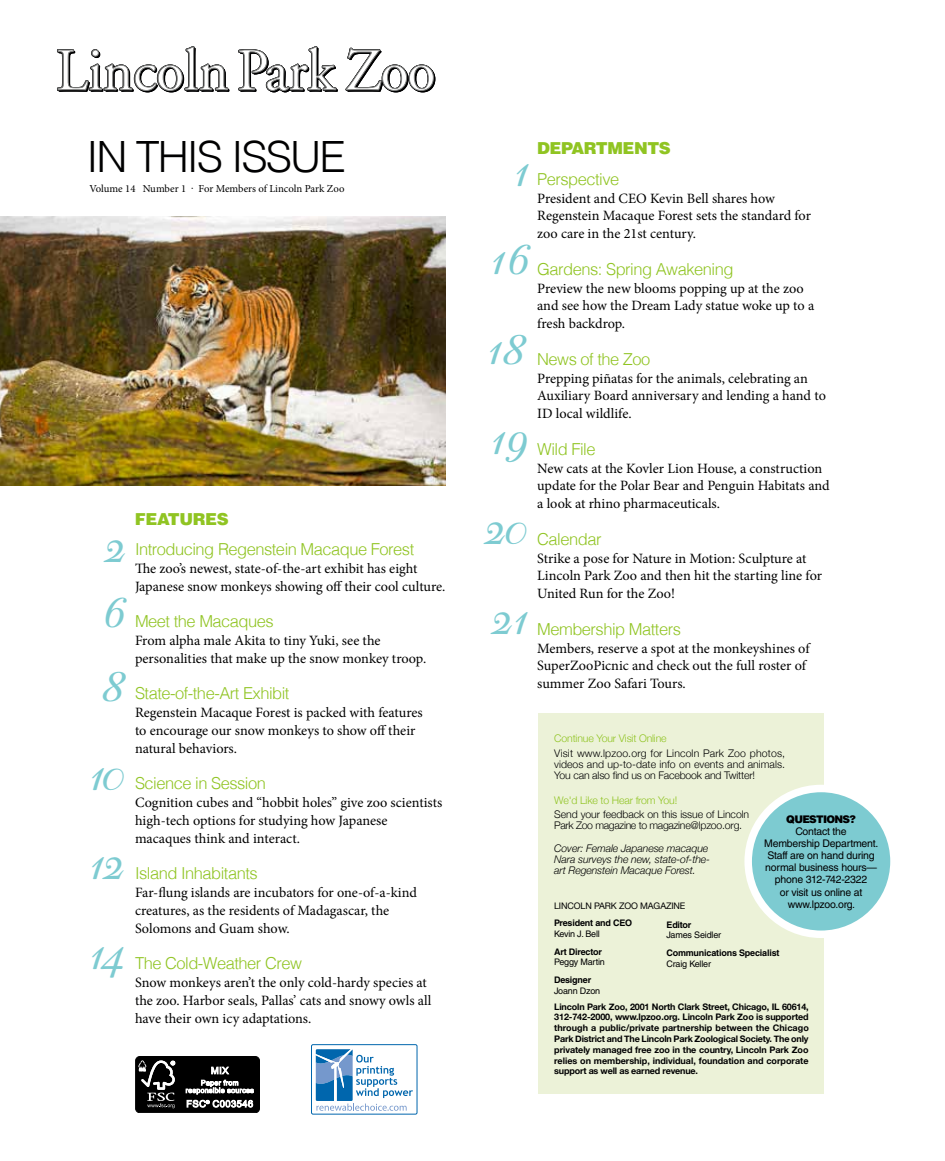
<style>
.page{position:relative;width:945px;height:1161px;background:#fff}
.page>*{position:absolute;margin:0;border:0;box-sizing:border-box;transform-origin:0 0}
.t1{font:45px/89.7px "PF Bodoni Script Pro";letter-spacing:-.01em;color:#7dcbd1;text-align:justify}
.t2{font:300 43.2px "Helvetica";letter-spacing:-.045em;color:#000001}
.t3{font:300 16.5px "Helvetica";letter-spacing:-.03em;color:#90c422}
.t4{font:900 16.5px "Helvetica LT Std";letter-spacing:-.025em;color:#90c422}
.t5{font:14.25px/18px "Minion Pro";letter-spacing:-.005em;color:#000001}
.t6{font:10.65px "Minion Pro";letter-spacing:-.005em;color:#000001}
.t7{font:300 10.5px/11.2px "Helvetica Neue";letter-spacing:-.015em;color:#000001;text-align:justify}
.t8{font:10.5px/12.1px "Helvetica LT Std";letter-spacing:-.02em;color:#000001;text-align:center}
.t9{font:italic 300 10.5px/11.2px "Helvetica Neue";letter-spacing:-.01em;color:#000001}
.t10{font:300 10.5px "Helvetica Neue";letter-spacing:-.015em;color:#90c422}
.t11{font:900 10.5px "Helvetica LT Std";letter-spacing:-.065em;color:#000001}
.t12{font:700 9px/10.8px "Helvetica Neue";letter-spacing:-.02em;color:#000001;text-align:justify}
.t13{font:700 9px "Helvetica LT Std";letter-spacing:-.02em;color:#000001}
.t14{font:9px "Helvetica LT Std";letter-spacing:-.02em;color:#000001}
.t15{font:9px "Helvetica Neue";letter-spacing:-.015em;color:#000001}
</style>
<div class="page">
<svg style="left:316px;top:1049px;width:97px;height:62px"></svg>
<div style="left:311px;top:1044px;width:106px;height:70px;border:1px solid #0066ad;border-radius:2px"></div>
<div style="left:136px;top:1057px;width:123px;height:56px;background:#000;border-radius:4px"></div>
<div style="left:135px;top:1056px;width:125px;height:57px;border:1px solid #000;border-radius:4px"></div>
<svg style="left:138px;top:1060px;width:37px;height:48px"></svg>
<svg style="left:186px;top:1066px;width:68px;height:42px"></svg>
<svg style="left:57px;top:46px;width:173px;height:47px"></svg>
<svg style="left:238px;top:46px;width:100px;height:47px"></svg>
<svg style="left:345px;top:48px;width:91px;height:45px"></svg>
<div style="left:538px;top:713px;width:286px;height:381px;background:#ecf2d8"></div>
<div style="left:748px;top:788px;width:146px;height:146px;background:#7dcbd1;border-radius:50%"></div>
<div style="left:744px;top:785px;width:154px;height:153px;border:8px solid #fff;border-radius:50%"></div>
<img style="left:0;top:216px;width:446px;height:270px">
<h2 class="t2" style="left:86px;top:120px;width:261px">IN THIS ISSUE</h2>
<p class="t6" style="left:89px;top:182px;width:257px">Volume 14 Number 1 · For Members of Lincoln Park Zoo</p>
<h1 class="t1" style="left:100px;top:516px;width:25px;line-height:65.4px">2<br>6</h1>
<h1 class="t1" style="left:100px;top:643px;width:23px">8</h1>
<h1 class="t1" style="left:86px;top:732px;width:39px">10<br>12<br>14</h1>
<p class="t4" style="left:135px;top:508px;width:95px">FEATURES</p>
<p class="t3" style="left:135px;top:535px;width:281px">Introducing Regenstein Macaque Forest</p>
<p class="t5" style="left:135px;top:560px;width:312px">The zoo’s newest, state-of-the-art exhibit has eight<br>Japanese snow monkeys showing off their cool culture.</p>
<p class="t3" style="left:135px;top:607px;width:140px">Meet the Macaques</p>
<p class="t5" style="left:135px;top:632px;width:293px">From alpha male Akita to tiny Yuki, see the personalities that make up the snow monkey troop.</p>
<p class="t3" style="left:135px;top:679px;width:156px">State-of-the-Art Exhibit</p>
<p class="t5" style="left:135px;top:704px;width:289px">Regenstein Macaque Forest is packed with features to encourage our snow monkeys to show off their natural behaviors.</p>
<p class="t3" style="left:135px;top:769px;width:132px">Science in Session</p>
<p class="t5" style="left:135px;top:794px;width:309px">Cognition cubes and “hobbit holes” give zoo scientists high-tech options for studying how Japanese macaques think and interact.</p>
<p class="t3" style="left:135px;top:859px;width:124px">Island Inhabitants</p>
<p class="t5" style="left:135px;top:884px;width:284px">Far-flung islands are incubators for one-of-a-kind creatures, as the residents of Madagascar, the<br>Solomons and Guam show.</p>
<p class="t3" style="left:135px;top:949px;width:169px">The Cold-Weather Crew</p>
<p class="t5" style="left:135px;top:974px;width:298px">Snow monkeys aren’t the only cold-hardy species at the zoo. Harbor seals, Pallas’ cats and snowy owls all have their own icy adaptations.</p>
<p class="t4" style="left:537px;top:137px;width:135px">DEPARTMENTS</p>
<h1 class="t1" style="left:481px;top:128px;width:48px;text-indent:30px">1<br>16<br>18<br>19<br>20<br>21</h1>
<p class="t3" style="left:537px;top:165px;width:84px">Perspective</p>
<p class="t5" style="left:537px;top:189px;width:275px">President and CEO Kevin Bell shares how<br>Regenstein Macaque Forest sets the standard for zoo care in the 21st century.</p>
<p class="t3" style="left:537px;top:255px;width:198px">Gardens: Spring Awakening</p>
<p class="t5" style="left:537px;top:279px;width:279px">Preview the new blooms popping up at the zoo and see how the Dream Lady statue woke up to a fresh backdrop.</p>
<p class="t3" style="left:537px;top:345px;width:115px">News of the Zoo</p>
<p class="t5" style="left:537px;top:369px;width:290px">Prepping piñatas for the animals, celebrating an<br>Auxiliary Board anniversary and lending a hand to<br>ID local wildlife.</p>
<p class="t3" style="left:537px;top:435px;width:60px">Wild File</p>
<p class="t5" style="left:537px;top:459px;width:294px">New cats at the Kovler Lion House, a construction update for the Polar Bear and Penguin Habitats and a look at rhino pharmaceuticals.</p>
<p class="t3" style="left:537px;top:525px;width:66px">Calendar</p>
<p class="t5" style="left:537px;top:549px;width:286px">Strike a pose for Nature in Motion: Sculpture at<br>Lincoln Park Zoo and then hit the starting line for<br>United Run for the Zoo!</p>
<p class="t3" style="left:537px;top:615px;width:145px">Membership Matters</p>
<p class="t5" style="left:537px;top:639px;width:274px">Members, reserve a spot at the monkeyshines of<br>SuperZooPicnic and check out the full roster of summer Zoo Safari Tours.</p>
<p class="t10" style="left:554px;top:730px;width:114px">Continue Your Visit Online</p>
<p class="t7" style="left:554px;top:747px;width:232px">Visit www.lpzoo.org for Lincoln Park Zoo photos, videos and up-to-date info on events and animals.<br>You can also find us on Facebook and Twitter!</p>
<p class="t10" style="left:554px;top:792px;width:124px">We'd Like to Hear from You!</p>
<p class="t7" style="left:554px;top:808px;width:197px">Send your feedback on this issue of Lincoln<br>Park Zoo magazine to magazine@lpzoo.org.</p>
<p class="t9" style="left:554px;top:842px;width:157px">Cover: Female Japanese macaque<br>Nara surveys the new, state-of-the&shy;art Regenstein Macaque Forest.</p>
<p class="t11" style="left:786px;top:812px;width:71px">QUESTIONS?</p>
<p class="t8" style="left:764px;top:825px;width:116px">Contact the<br>Membership Department.<br>Staff are on hand during normal business hours— phone 312-742-2322<br>or visit us online at www.lpzoo.org.</p>
<p class="t15" style="left:554px;top:899px;width:133px">LINCOLN PARK ZOO MAGAZINE</p>
<p class="t13" style="left:554px;top:918px;width:80px">President and CEO</p>
<p class="t14" style="left:554px;top:929px;width:47px">Kevin J. Bell</p>
<p class="t13" style="left:554px;top:946px;width:49px">Art Director</p>
<p class="t14" style="left:554px;top:957px;width:52px">Peggy Martin</p>
<p class="t13" style="left:554px;top:974px;width:39px">Designer</p>
<p class="t14" style="left:554px;top:985px;width:48px">Joann Dzon</p>
<p class="t13" style="left:667px;top:919px;width:26px">Editor</p>
<p class="t14" style="left:667px;top:930px;width:56px">James Seidler</p>
<p class="t13" style="left:667px;top:947px;width:115px">Communications Specialist</p>
<p class="t14" style="left:667px;top:958px;width:46px">Craig Keller</p>
<p class="t12" style="left:554px;top:1001px;width:256px">Lincoln Park Zoo, 2001 North Clark Street, Chicago, IL 60614, 312-742-2000, www.lpzoo.org. Lincoln Park Zoo is supported through a public/private partnership between the Chicago Park District and The Lincoln Park Zoological Society. The only privately managed free zoo in the country, Lincoln Park Zoo relies on membership, individual, foundation and corporate support as well as earned revenue.</p>
</div>
